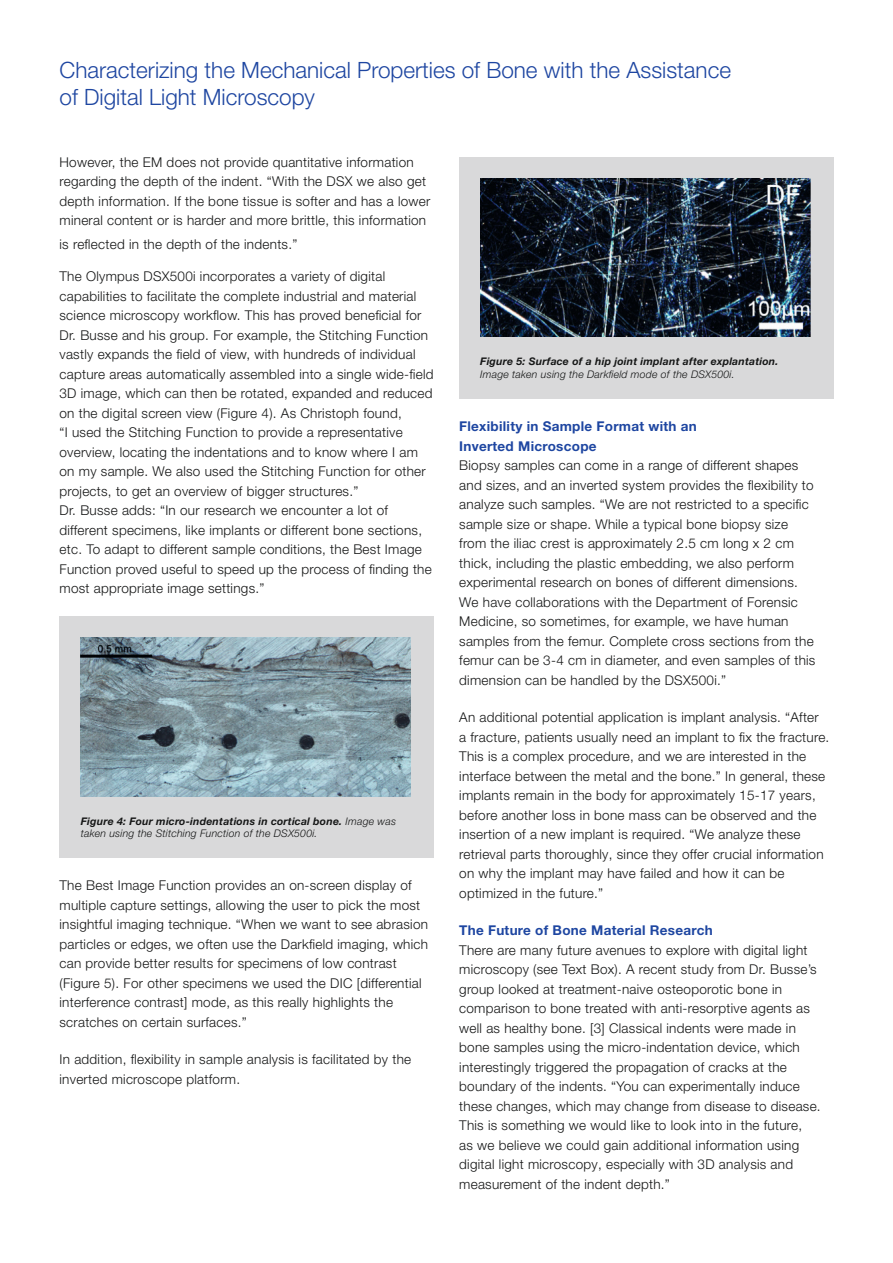
<style>
.page{position:relative;width:893px;height:1263px;background:#fff}
.page>*{position:absolute;margin:0;border:0;box-sizing:border-box;transform-origin:0 0}
.t1{font:300 22.5px/27px "Helvetica Neue LT Pro";color:#1e46a1}
.t2{font:300 13.5px/19.5px "Helvetica Neue LT Pro";letter-spacing:.02em;color:#151616}
.t3{font:700 13.5px "Helvetica Neue LT Pro";letter-spacing:.02em;color:#1e46a1}
.t4{font:italic 300 10.5px/12.6px "Helvetica Neue LT Pro";letter-spacing:.02em;color:#151616}
.t5{font:italic 700 10.5px/12.6px "Helvetica Neue LT Pro";letter-spacing:.02em;color:#151616}
.s1{font-weight:700}
.s2{font-weight:300}
</style>
<div class="page">
<div style="left:459px;top:157px;width:374px;height:242px;background:#d9d9da"></div>
<img style="left:480px;top:179px;width:330px;height:158px">
<div style="left:60px;top:617px;width:374px;height:241px;background:#d9d9da"></div>
<img style="left:81px;top:638px;width:330px;height:158px">
<p class="t1" style="left:60px;top:56px;width:673px">Characterizing the Mechanical Properties of Bone with the Assistance of Digital Light Microscopy</p>
<p class="t2" style="left:60px;top:152px;width:372px">However, the EM does not provide quantitative information regarding the depth of the indent. “With the DSX we also get depth information. If the bone tissue is softer and has a lower mineral content or is harder and more brittle, this information</p>
<p class="t2" style="left:60px;top:235px;width:239px">is reflected in the depth of the indents.”</p>
<p class="t2" style="left:60px;top:266px;width:376px">The Olympus DSX500i incorporates a variety of digital capabilities to facilitate the complete industrial and material science microscopy workflow. This has proved beneficial for Dr. Busse and his group. For example, the Stitching Function vastly expands the field of view, with hundreds of individual capture areas automatically assembled into a single wide-field 3D image, which can then be rotated, expanded and reduced on the digital screen view (Figure 4). As Christoph found,<br>“I used the Stitching Function to provide a representative overview, locating the indentations and to know where I am on my sample. We also used the Stitching Function for other projects, to get an overview of bigger structures.”</p>
<p class="t2" style="left:60px;top:500px;width:374px">Dr. Busse adds: “In our research we encounter a lot of different specimens, like implants or different bone sections, etc. To adapt to different sample conditions, the Best Image Function proved useful to speed up the process of finding the most appropriate image settings.”</p>
<p class="t4" style="left:81px;top:814px;width:317px"><span class="s1">Figure 4: Four micro-indentations in cortical bone.</span> Image was taken using the Stitching Function of the DSX500i.</p>
<p class="t2" style="left:60px;top:875px;width:370px">The Best Image Function provides an on-screen display of multiple capture settings, allowing the user to pick the most insightful imaging technique. “When we want to see abrasion particles or edges, we often use the Darkfield imaging, which can provide better results for specimens of low contrast (Figure 5). For other specimens we used the DIC [differential interference contrast] mode, as this really highlights the scratches on certain surfaces.”</p>
<p class="t2" style="left:60px;top:1049px;width:353px">In addition, flexibility in sample analysis is facilitated by the inverted microscope platform.</p>
<p class="t5" style="left:480px;top:355px;width:300px">Figure 5: Surface of a hip joint implant after explantation.<br><span class="s2">Image taken using the Darkfield mode of the DSX500i.</span></p>
<p class="t3" style="left:459px;top:418px;width:239px">Flexibility in Sample Format with an</p>
<p class="t3" style="left:459px;top:437px;width:139px">Inverted Microscope</p>
<p class="t2" style="left:459px;top:455px;width:358px">Biopsy samples can come in a range of different shapes and sizes, and an inverted system provides the flexibility to analyze such samples. “We are not restricted to a specific sample size or shape. While a typical bone biopsy size from the iliac crest is approximately 2.5 cm long x 2 cm thick, including the plastic embedding, we also perform experimental research on bones of different dimensions.<br>We have collaborations with the Department of Forensic Medicine, so sometimes, for example, we have human samples from the femur. Complete cross sections from the femur can be 3-4 cm in diameter, and even samples of this dimension can be handled by the DSX500i.”</p>
<p class="t2" style="left:459px;top:707px;width:372px">An additional potential application is implant analysis. “After<br>a fracture, patients usually need an implant to fix the fracture.<br>This is a complex procedure, and we are interested in the interface between the metal and the bone.” In general, these implants remain in the body for approximately 15-17 years, before another loss in bone mass can be observed and the insertion of a new implant is required. “We analyze these retrieval parts thoroughly, since they offer crucial information on why the implant may have failed and how it can be optimized in the future.”</p>
<p class="t3" style="left:459px;top:922px;width:255px">The Future of Bone Material Research</p>
<p class="t2" style="left:459px;top:940px;width:363px">There are many future avenues to explore with digital light microscopy (see Text Box). A recent study from Dr. Busse’s group looked at treatment-naive osteoporotic bone in comparison to bone treated with anti-resorptive agents as well as healthy bone. [3] Classical indents were made in bone samples using the micro-indentation device, which interestingly triggered the propagation of cracks at the boundary of the indents. “You can experimentally induce these changes, which may change from disease to disease.<br>This is something we would like to look into in the future,<br>as we believe we could gain additional information using digital light microscopy, especially with 3D analysis and measurement of the indent depth.”</p>
</div>
